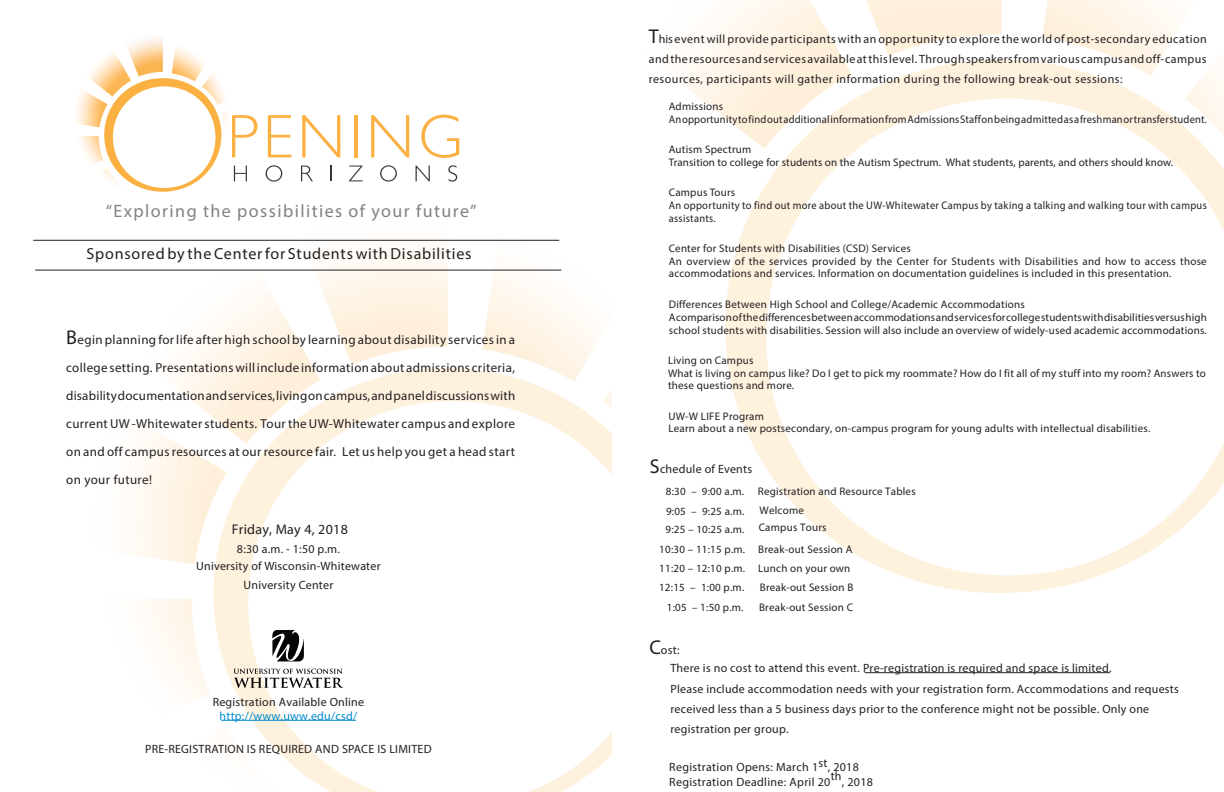
<style>
.page{position:relative;width:1224px;height:792px;background:#fff}
.page>*{position:absolute;margin:0;border:0;box-sizing:border-box;transform-origin:0 0}
.t1{font:18px "Myriad Pro";letter-spacing:.08em;color:#808285}
.t2{font:16px "Myriad Pro";letter-spacing:.05em;color:#231f20}
.t3{font:14px "Myriad Pro";letter-spacing:.02em;color:#231f20}
.t4{font:13px/28px "Myriad Pro";letter-spacing:.03em;color:#231f20;text-align:justify}
.t5{font:12px/20.3px "Myriad Pro";letter-spacing:.02em;color:#231f20}
.t6{font:12px "Myriad Pro";letter-spacing:.02em;color:#008acc}
.t7{font:11px/13px "Myriad Pro";letter-spacing:.02em;color:#231f20}
.s1{font-size:20px}
</style>
<div class="page">
<svg style="left:213px;top:368px;width:399px;height:424px"></svg>
<img style="left:603px;top:390px;width:9px;height:19px">
<img style="left:482px;top:239px;width:130px;height:143px">
<img style="left:297px;top:239px;width:152px;height:126px">
<img style="left:131px;top:250px;width:189px;height:194px">
<img style="left:131px;top:400px;width:96px;height:164px">
<img style="left:213px;top:726px;width:76px;height:66px">
<svg style="left:725px;top:60px;width:499px;height:533px"></svg>
<img style="left:1185px;top:60px;width:39px;height:126px">
<img style="left:1042px;top:0;width:163px;height:76px">
<img style="left:866px;top:0;width:136px;height:56px">
<img style="left:680px;top:0;width:171px;height:149px">
<hr style="left:221px;top:720px;width:135px;height:1px;background:#008acc">
<svg style="left:104px;top:78px;width:117px;height:114px"></svg>
<svg style="left:232px;top:115px;width:26px;height:42px"></svg>
<svg style="left:268px;top:115px;width:23px;height:42px"></svg>
<svg style="left:302px;top:115px;width:38px;height:42px"></svg>
<hr style="left:354px;top:115px;width:3px;height:42px;background:#fbb042">
<svg style="left:371px;top:115px;width:38px;height:42px"></svg>
<svg style="left:421px;top:115px;width:38px;height:43px"></svg>
<svg style="left:234px;top:166px;width:13px;height:15px"></svg>
<svg style="left:266px;top:165px;width:16px;height:17px"></svg>
<svg style="left:301px;top:166px;width:12px;height:15px"></svg>
<svg style="left:330px;top:166px;width:1px;height:15px"></svg>
<svg style="left:349px;top:166px;width:14px;height:15px"></svg>
<svg style="left:380px;top:165px;width:17px;height:17px"></svg>
<svg style="left:416px;top:166px;width:14px;height:15px"></svg>
<svg style="left:448px;top:165px;width:9px;height:17px"></svg>
<img style="left:202px;top:74px;width:23px;height:31px">
<img style="left:172px;top:47px;width:34px;height:35px">
<img style="left:127px;top:37px;width:36px;height:40px">
<img style="left:77px;top:90px;width:31px;height:37px">
<img style="left:79px;top:136px;width:24px;height:28px">
<img style="left:101px;top:168px;width:22px;height:24px">
<hr style="left:33px;top:240px;width:526px;height:1px;background:#231f20">
<hr style="left:35px;top:270px;width:526px;height:1px;background:#231f20">
<svg style="left:234px;top:669px;width:109px;height:19px"></svg>
<svg style="left:272px;top:630px;width:32px;height:31px"></svg>
<hr style="left:864px;top:672px;width:246px;height:1px;background:#231f20">
<img style="left:83px;top:48px;width:48px;height:49px">
<h1 class="t1" style="left:106px;top:200px;width:372px">“Exploring the possibilities of your future”</h1>
<h2 class="t2" style="left:87px;top:244px;width:387px">Sponsored by the Center for Students with Disabilities</h2>
<p class="t4" style="left:66px;top:325px;width:451px"><span class="s1">B</span>egin planning for life after high school by learning about disability services in a college setting. Presentations will include information about admissions criteria, disability documentation and services, living on campus, and panel discussions with current UW -Whitewater students. Tour the UW-Whitewater campus and explore on and off campus resources at our resource fair. Let us help you get a head start on your future!</p>
<p class="t3" style="left:232px;top:521px;width:118px">Friday, May 4, 2018</p>
<p class="t5" style="left:196px;top:540px;width:186px;line-height:17.7px;text-align:center">8:30 a.m. - 1:50 p.m.<br>University of Wisconsin-Whitewater<br>University Center</p>
<p class="t5" style="left:213px;top:691px;width:153px">Registration Available Online</p>
<p class="t6" style="left:220px;top:709px;width:139px">http://www.uww.edu/csd/</p>
<p class="t5" style="left:145px;top:738px;width:288px">PRE-REGISTRATION IS REQUIRED AND SPACE IS LIMITED</p>
<p class="t5" style="left:649px;top:29px;width:560px;line-height:20px;text-align:justify"><span class="s1">T</span>his event will provide participants with an opportunity to explore the world of post-secondary education and the resources and services available at this level. Through speakers from various campus and off-campus resources, participants will gather information during the following break-out sessions:</p>
<p class="t7" style="left:669px;top:100px;width:540px">Admissions<br>An opportunity to find out additional information from Admissions Staff on being admitted as a freshman or transfer student.</p>
<p class="t7" style="left:669px;top:143px;width:506px">Autism Spectrum<br>Transition to college for students on the Autism Spectrum. What students, parents, and others should know.</p>
<p class="t7" style="left:669px;top:186px;width:540px">Campus Tours<br>An opportunity to find out more about the UW-Whitewater Campus by taking a talking and walking tour with campus assistants.</p>
<p class="t7" style="left:669px;top:242px;width:539px;line-height:12.5px">Center for Students with Disabilities (CSD) Services<br>An overview of the services provided by the Center for Students with Disabilities and how to access those accommodations and services. Information on documentation guidelines is included in this presentation.</p>
<p class="t7" style="left:669px;top:298px;width:540px">Differences Between High School and College/Academic Accommodations<br>A comparison of the differences between accommodations and services for college students with disabilities versus high school students with disabilities. Session will also include an overview of widely-used academic accommodations.</p>
<p class="t7" style="left:668px;top:354px;width:539px">Living on Campus<br>What is living on campus like? Do I get to pick my roommate? How do I fit all of my stuff into my room? Answers to</p>
<p class="t7" style="left:668px;top:379px;width:128px">these questions and more.</p>
<p class="t7" style="left:668px;top:410px;width:483px;line-height:12px">UW-W LIFE Program<br>Learn about a new postsecondary, on-campus program for young adults with intellectual disabilities.</p>
<p class="t5" style="left:650px;top:458px;width:104px"><span class="s1">S</span>chedule of Events</p>
<p class="t7" style="left:666px;top:481px;width:80px;line-height:20.4px">8:30 – 9:00 a.m.<br>9:05 – 9:25 a.m.</p>
<p class="t7" style="left:758px;top:481px;width:159px;line-height:19.9px">Registration and Resource Tables<br>Welcome</p>
<p class="t7" style="left:665px;top:523px;width:81px">9:25 – 10:25 a.m.</p>
<p class="t7" style="left:659px;top:516px;width:195px;line-height:21.7px;text-indent:99px">Campus Tours<br>10:30 – 11:15 p.m. Break-out Session A</p>
<p class="t7" style="left:659px;top:559px;width:193px;line-height:19.1px">11:20 – 12:10 p.m. Lunch on your own<br>12:15 – 1:00 p.m.</p>
<p class="t7" style="left:760px;top:581px;width:95px">Break-out Session B</p>
<p class="t7" style="left:667px;top:601px;width:78px">1:05 – 1:50 p.m.</p>
<p class="t7" style="left:759px;top:601px;width:96px">Break-out Session C</p>
<p class="t5" style="left:649px;top:639px;width:32px"><span class="s1">C</span>ost:</p>
<p class="t5" style="left:670px;top:658px;width:510px">There is no cost to attend this event. Pre-registration is required and space is limited.<br>Please include accommodation needs with your registration form. Accommodations and requests received less than a 5 business days prior to the conference might not be possible. Only one registration per group.</p>
<p class="t5" style="left:669px;top:759px;width:205px;line-height:14.9px">Registration Opens: March 1st, 2018<br>Registration Deadline: April 20th, 2018</p>
</div>
